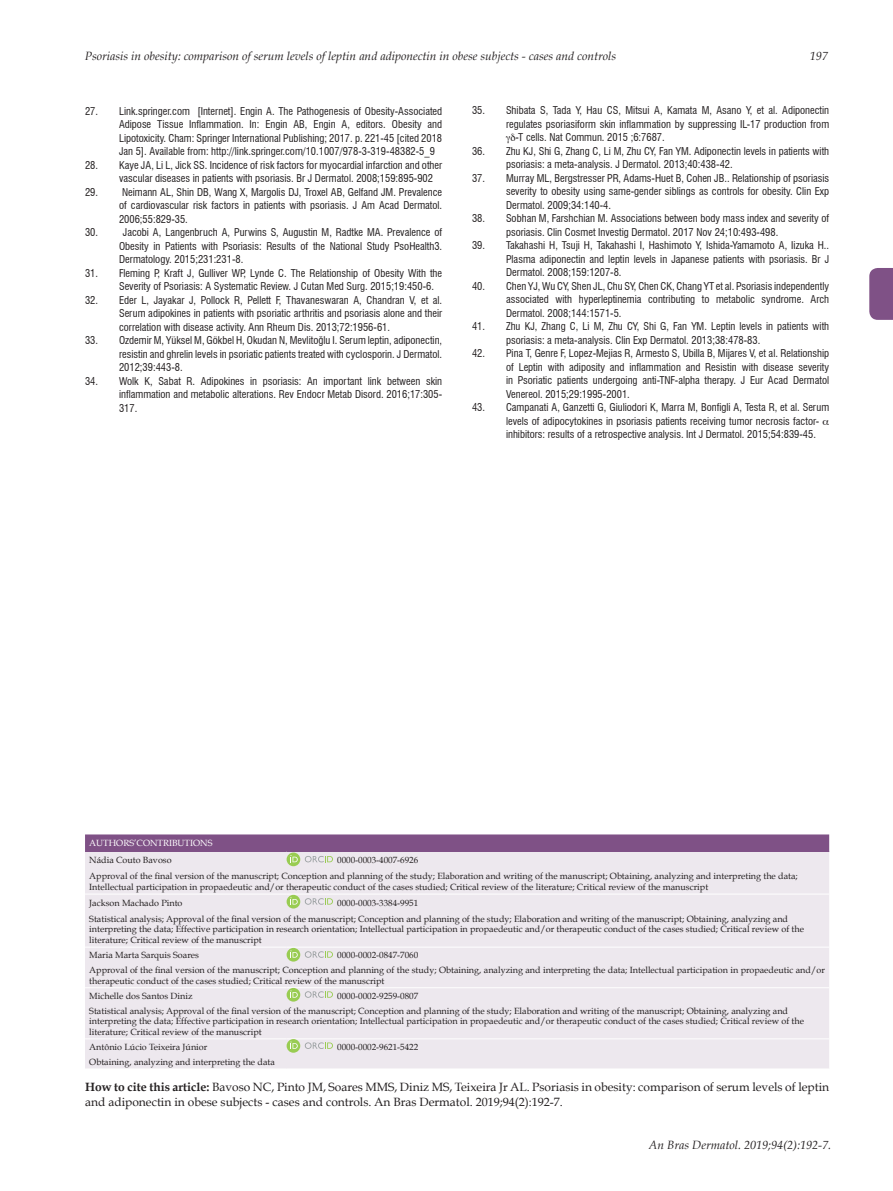
<style>
.page{position:relative;width:893px;height:1191px;background:#fff}
.page>*{position:absolute;margin:0;border:0;box-sizing:border-box;transform-origin:0 0}
.miolo{font:12px/15px "Book Antiqua";color:#231f20}
.t1{font:italic 12px "Book Antiqua";color:#231f20}
.t2{font:condensed 10.5px/13.5px "Swiss 721 BT";color:#231f20;text-align:justify}
.ABD-ING_-_2016{font:9px/10.5px "Book Antiqua";color:#231f20}
.ABD-ING_-_2016-2{font:9px "Book Antiqua";color:#fff}
.s1{font-weight:700}
</style>
<div class="page">
<svg style="left:869px;top:268px;width:24px;height:52px"></svg>
<div style="left:85px;top:862px;width:744px;height:206px;background:#ede8ee"></div>
<hr style="left:85px;top:893px;width:202px;height:1px;background:#fff">
<hr style="left:287px;top:893px;width:46px;height:1px;background:#fff">
<hr style="left:333px;top:893px;width:496px;height:1px;background:#fff">
<hr style="left:287px;top:947px;width:46px;height:1px;background:#fff">
<hr style="left:333px;top:947px;width:496px;height:1px;background:#fff">
<hr style="left:287px;top:987px;width:46px;height:1px;background:#fff">
<hr style="left:333px;top:987px;width:496px;height:1px;background:#fff">
<hr style="left:287px;top:1038px;width:46px;height:1px;background:#fff">
<hr style="left:333px;top:1038px;width:496px;height:1px;background:#fff">
<hr style="left:85px;top:947px;width:202px;height:1px;background:#fff">
<hr style="left:85px;top:987px;width:202px;height:1px;background:#fff">
<hr style="left:85px;top:1038px;width:202px;height:1px;background:#fff">
<svg style="left:287px;top:852px;width:13px;height:14px"></svg>
<svg style="left:85px;top:834px;width:744px;height:28px;background:#a789ac"></svg>
<svg style="left:287px;top:895px;width:13px;height:13px"></svg>
<svg style="left:305px;top:898px;width:28px;height:6px"></svg>
<svg style="left:290px;top:897px;width:8px;height:7px"></svg>
<svg style="left:287px;top:948px;width:13px;height:13px"></svg>
<svg style="left:305px;top:951px;width:28px;height:6px"></svg>
<svg style="left:290px;top:950px;width:8px;height:7px"></svg>
<svg style="left:287px;top:988px;width:13px;height:13px"></svg>
<svg style="left:305px;top:991px;width:28px;height:6px"></svg>
<svg style="left:290px;top:990px;width:8px;height:7px"></svg>
<svg style="left:287px;top:1039px;width:13px;height:13px"></svg>
<svg style="left:305px;top:1042px;width:28px;height:6px"></svg>
<svg style="left:290px;top:1041px;width:8px;height:7px"></svg>
<p class="t1" style="left:85px;top:48px;width:533px">Psoriasis in obesity: comparison of serum levels of leptin and adiponectin in obese subjects - cases and controls</p>
<p class="t1" style="left:810px;top:48px;width:19px">197</p>
<p class="t2" style="left:119px;top:104px;width:325px;text-indent:-34px">27. Link.springer.com [Internet]. Engin A. The Pathogenesis of Obesity-Associated Adipose Tissue Inflammation. In: Engin AB, Engin A, editors. Obesity and Lipotoxicity. Cham: Springer International Publishing; 2017. p. 221-45 [cited 2018<br>Jan 5]. Available from: http://link.springer.com/10.1007/978-3-319-48382-5_9</p>
<p class="t2" style="left:119px;top:158px;width:325px;text-indent:-34px">28. Kaye JA, Li L, Jick SS. Incidence of risk factors for myocardial infarction and other vascular diseases in patients with psoriasis. Br J Dermatol. 2008;159:895-902</p>
<p class="t2" style="left:119px;top:185px;width:325px;text-indent:-34px">29. Neimann AL, Shin DB, Wang X, Margolis DJ, Troxel AB, Gelfand JM. Prevalence of cardiovascular risk factors in patients with psoriasis. J Am Acad Dermatol.<br>2006;55:829-35.</p>
<p class="t2" style="left:119px;top:226px;width:325px;text-indent:-34px">30. Jacobi A, Langenbruch A, Purwins S, Augustin M, Radtke MA. Prevalence of Obesity in Patients with Psoriasis: Results of the National Study PsoHealth3.<br>Dermatology. 2015;231:231-8.</p>
<p class="t2" style="left:119px;top:266px;width:325px;text-indent:-34px">31. Fleming P, Kraft J, Gulliver WP, Lynde C. The Relationship of Obesity With the<br>Severity of Psoriasis: A Systematic Review. J Cutan Med Surg. 2015;19:450-6.</p>
<p class="t2" style="left:119px;top:293px;width:325px;text-indent:-34px">32. Eder L, Jayakar J, Pollock R, Pellett F, Thavaneswaran A, Chandran V, et al.<br>Serum adipokines in patients with psoriatic arthritis and psoriasis alone and their correlation with disease activity. Ann Rheum Dis. 2013;72:1956-61.</p>
<p class="t2" style="left:119px;top:334px;width:325px;text-indent:-34px">33. Ozdemir M, Yüksel M, Gökbel H, Okudan N, Mevlitoğlu I. Serum leptin, adiponectin, resistin and ghrelin levels in psoriatic patients treated with cyclosporin. J Dermatol.<br>2012;39:443-8.</p>
<p class="t2" style="left:119px;top:374px;width:325px;text-indent:-34px">34. Wolk K, Sabat R. Adipokines in psoriasis: An important link between skin inflammation and metabolic alterations. Rev Endocr Metab Disord. 2016;17:305- 317.</p>
<p class="t2" style="left:472px;top:104px;width:359px">35. Shibata S, Tada Y, Hau CS, Mitsui A, Kamata M, Asano Y, et al. Adiponectin</p>
<p class="t2" style="left:506px;top:117px;width:325px">regulates psoriasiform skin inflammation by suppressing IL-17 production from</p>
<p class="t2" style="left:515px;top:131px;width:151px">-T cells. Nat Commun. 2015 ;6:7687.</p>
<p class="t2" style="left:506px;top:144px;width:325px;text-indent:-34px">36. Zhu KJ, Shi G, Zhang C, Li M, Zhu CY, Fan YM. Adiponectin levels in patients with psoriasis: a meta-analysis. J Dermatol. 2013;40:438-42.</p>
<p class="t2" style="left:506px;top:171px;width:325px;text-indent:-34px">37. Murray ML, Bergstresser PR, Adams-Huet B, Cohen JB.. Relationship of psoriasis severity to obesity using same-gender siblings as controls for obesity. Clin Exp Dermatol. 2009;34:140-4.</p>
<p class="t2" style="left:506px;top:212px;width:325px;text-indent:-34px">38. Sobhan M, Farshchian M. Associations between body mass index and severity of psoriasis. Clin Cosmet Investig Dermatol. 2017 Nov 24;10:493-498.</p>
<p class="t2" style="left:506px;top:239px;width:325px;text-indent:-34px">39. Takahashi H, Tsuji H, Takahashi I, Hashimoto Y, Ishida-Yamamoto A, Iizuka H..<br>Plasma adiponectin and leptin levels in Japanese patients with psoriasis. Br J Dermatol. 2008;159:1207-8.</p>
<p class="t2" style="left:506px;top:279px;width:325px;text-indent:-34px">40. Chen YJ, Wu CY, Shen JL, Chu SY, Chen CK, Chang YT et al. Psoriasis independently associated with hyperleptinemia contributing to metabolic syndrome. Arch Dermatol. 2008;144:1571-5.</p>
<p class="t2" style="left:506px;top:320px;width:325px;text-indent:-34px">41. Zhu KJ, Zhang C, Li M, Zhu CY, Shi G, Fan YM. Leptin levels in patients with psoriasis: a meta-analysis. Clin Exp Dermatol. 2013;38:478-83.</p>
<p class="t2" style="left:506px;top:347px;width:325px;text-indent:-34px">42. Pina T, Genre F, Lopez-Mejias R, Armesto S, Ubilla B, Mijares V, et al. Relationship of Leptin with adiposity and inflammation and Resistin with disease severity in Psoriatic patients undergoing anti-TNF-alpha therapy. J Eur Acad Dermatol Venereol. 2015;29:1995-2001.</p>
<p class="t2" style="left:506px;top:401px;width:325px;text-align:left;text-indent:-34px">43. Campanati A, Ganzetti G, Giuliodori K, Marra M, Bonfigli A, Testa R, et al. Serum levels of adipocytokines in psoriasis patients receiving tumor necrosis factor&shy;inhibitors: results of a retrospective analysis. Int J Dermatol. 2015;54:839-45.</p>
<p class="ABD-ING_-_2016-2" style="left:89px;top:837px;width:125px">AUTHORS’CONTRIBUTIONS</p>
<p class="ABD-ING_-_2016" style="left:89px;top:855px;width:84px">Nádia Couto Bavoso</p>
<p class="ABD-ING_-_2016" style="left:337px;top:855px;width:82px">0000-0003-4007-6926</p>
<p class="ABD-ING_-_2016" style="left:89px;top:871px;width:710px">Approval of the final version of the manuscript; Conception and planning of the study; Elaboration and writing of the manuscript; Obtaining, analyzing and interpreting the data;</p>
<p class="ABD-ING_-_2016" style="left:89px;top:881px;width:620px">Intellectual participation in propaedeutic and/or therapeutic conduct of the cases studied; Critical review of the literature; Critical review of the manuscript</p>
<p class="ABD-ING_-_2016" style="left:89px;top:897px;width:95px">Jackson Machado Pinto</p>
<p class="ABD-ING_-_2016" style="left:337px;top:897px;width:82px">0000-0003-3384-9951</p>
<p class="ABD-ING_-_2016" style="left:89px;top:913px;width:716px">Statistical analysis; Approval of the final version of the manuscript; Conception and planning of the study; Elaboration and writing of the manuscript; Obtaining, analyzing and interpreting the data; Effective participation in research orientation; Intellectual participation in propaedeutic and/or therapeutic conduct of the cases studied; Critical review of the literature; Critical review of the manuscript</p>
<p class="ABD-ING_-_2016" style="left:89px;top:949px;width:111px">Maria Marta Sarquis Soares</p>
<p class="ABD-ING_-_2016" style="left:337px;top:949px;width:82px">0000-0002-0847-7060</p>
<p class="ABD-ING_-_2016" style="left:89px;top:964px;width:737px">Approval of the final version of the manuscript; Conception and planning of the study; Obtaining, analyzing and interpreting the data; Intellectual participation in propaedeutic and/or therapeutic conduct of the cases studied; Critical review of the manuscript</p>
<p class="ABD-ING_-_2016" style="left:89px;top:990px;width:105px">Michelle dos Santos Diniz</p>
<p class="ABD-ING_-_2016" style="left:337px;top:990px;width:82px">0000-0002-9259-0807</p>
<p class="ABD-ING_-_2016" style="left:89px;top:1005px;width:716px">Statistical analysis; Approval of the final version of the manuscript; Conception and planning of the study; Elaboration and writing of the manuscript; Obtaining, analyzing and interpreting the data; Effective participation in research orientation; Intellectual participation in propaedeutic and/or therapeutic conduct of the cases studied; Critical review of the literature; Critical review of the manuscript</p>
<p class="ABD-ING_-_2016" style="left:89px;top:1041px;width:120px">Antônio Lúcio Teixeira Júnior</p>
<p class="ABD-ING_-_2016" style="left:337px;top:1041px;width:82px">0000-0002-9621-5422</p>
<p class="ABD-ING_-_2016" style="left:89px;top:1056px;width:187px">Obtaining, analyzing and interpreting the data</p>
<p class="miolo" style="left:85px;top:1079px;width:746px"><span class="s1">How to cite this article:</span> Bavoso NC, Pinto JM, Soares MMS, Diniz MS, Teixeira Jr AL. Psoriasis in obesity: comparison of serum levels of leptin and adiponectin in obese subjects - cases and controls. An Bras Dermatol. 2019;94(2):192-7.</p>
<p class="t1" style="left:649px;top:1137px;width:184px">An Bras Dermatol. 2019;94(2):192-7.</p>
</div>
